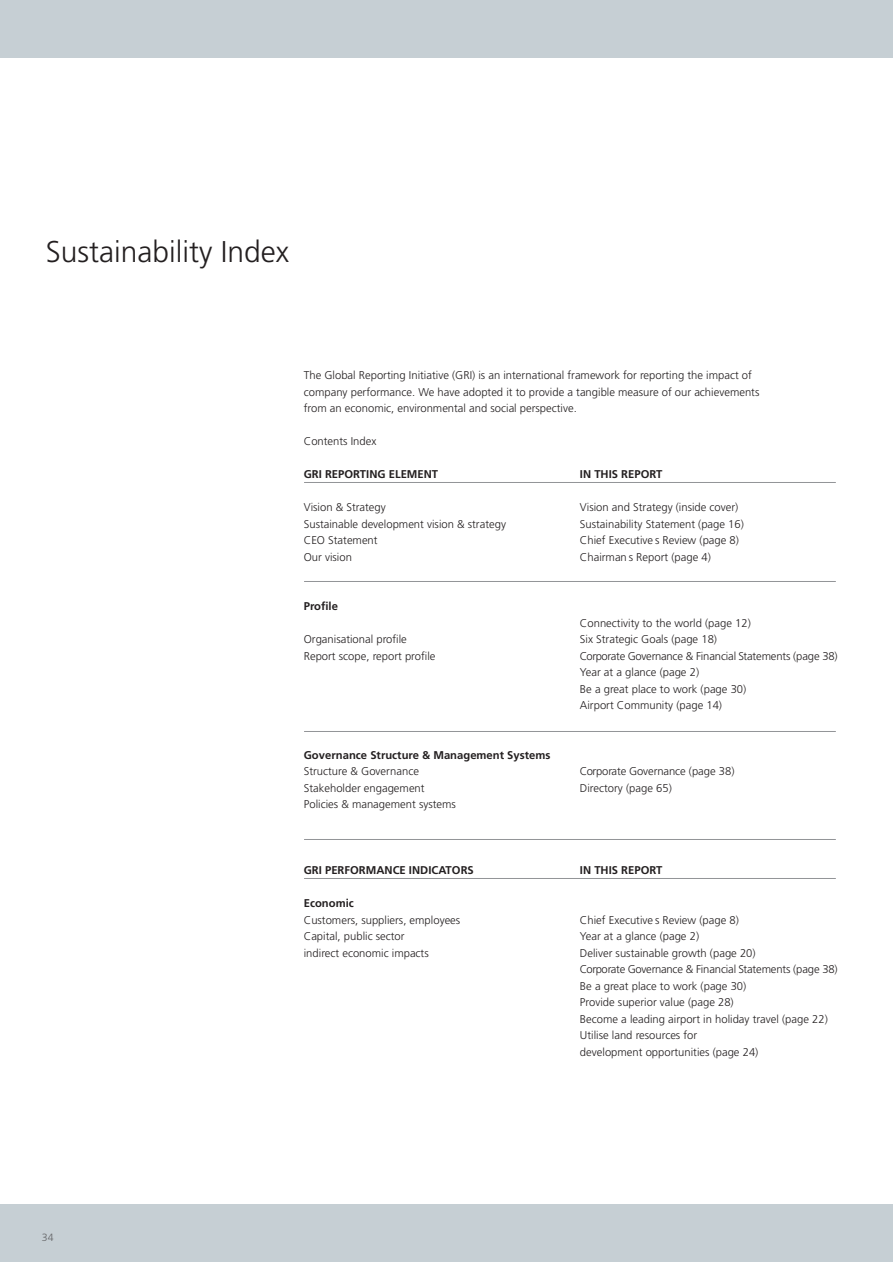
<style>
.page{position:relative;width:893px;height:1263px;background:#fff}
.page>*{position:absolute;margin:0;border:0;box-sizing:border-box;transform-origin:0 0}
.t1{font:300 30px "Frutiger";color:#231f20}
.t2{font:300 11.25px/16.5px "Frutiger";color:#231f20}
.t3{font:700 11.25px "Frutiger";color:#231f20}
.t4{font:300 10.5px "Frutiger";color:#636466}
</style>
<div class="page">
<div style="left:1px;top:0;width:891px;height:57px;background:#c6cfd4"></div>
<div style="left:1px;top:1205px;width:891px;height:57px;background:#c6cfd4"></div>
<hr style="left:304px;top:482px;width:531px;height:1px;background:#939598">
<hr style="left:304px;top:581px;width:531px;height:1px;background:#939598">
<hr style="left:304px;top:731px;width:531px;height:1px;background:#939598">
<hr style="left:304px;top:839px;width:531px;height:1px;background:#939598">
<hr style="left:304px;top:878px;width:531px;height:1px;background:#939598">
<h1 class="t1" style="left:46px;top:239px;width:245px">Sustainability Index</h1>
<p class="t2" style="left:304px;top:368px;width:457px">The Global Reporting Initiative (GRI) is an international framework for reporting the impact of company performance. We have adopted it to provide a tangible measure of our achievements from an economic, environmental and social perspective.</p>
<p class="t2" style="left:304px;top:434px;width:74px">Contents Index</p>
<p class="t3" style="left:304px;top:470px;width:136px">GRI REPORTING ELEMENT</p>
<p class="t3" style="left:580px;top:470px;width:84px">IN THIS REPORT</p>
<p class="t2" style="left:304px;top:500px;width:84px">Vision &amp; Strategy</p>
<p class="t2" style="left:580px;top:500px;width:160px">Vision and Strategy (inside cover)</p>
<p class="t2" style="left:304px;top:516px;width:204px">Sustainable development vision &amp; strategy</p>
<p class="t2" style="left:580px;top:516px;width:165px">Sustainability Statement (page 16)</p>
<p class="t2" style="left:304px;top:533px;width:75px">CEO Statement</p>
<p class="t2" style="left:580px;top:533px;width:160px">Chief Executive s Review (page 8)</p>
<p class="t2" style="left:304px;top:549px;width:50px">Our vision</p>
<p class="t2" style="left:580px;top:549px;width:132px">Chairman s Report (page 4)</p>
<p class="t3" style="left:304px;top:602px;width:36px">Profile</p>
<p class="t2" style="left:580px;top:615px;width:172px">Connectivity to the world (page 12)</p>
<p class="t2" style="left:304px;top:632px;width:105px">Organisational profile</p>
<p class="t2" style="left:580px;top:632px;width:139px">Six Strategic Goals (page 18)</p>
<p class="t2" style="left:304px;top:648px;width:133px">Report scope, report profile</p>
<p class="t2" style="left:580px;top:648px;width:259px">Corporate Governance &amp; Financial Statements (page 38)<br>Year at a glance (page 2)<br>Be a great place to work (page 30)<br>Airport Community (page 14)</p>
<p class="t3" style="left:304px;top:750px;width:248px">Governance Structure &amp; Management Systems</p>
<p class="t2" style="left:304px;top:764px;width:117px">Structure &amp; Governance</p>
<p class="t2" style="left:580px;top:764px;width:156px">Corporate Governance (page 38)</p>
<p class="t2" style="left:304px;top:780px;width:122px">Stakeholder engagement</p>
<p class="t2" style="left:580px;top:780px;width:93px">Directory (page 65)</p>
<p class="t2" style="left:304px;top:797px;width:154px">Policies &amp; management systems</p>
<p class="t3" style="left:304px;top:866px;width:171px">GRI PERFORMANCE INDICATORS</p>
<p class="t3" style="left:580px;top:866px;width:84px">IN THIS REPORT</p>
<p class="t3" style="left:304px;top:899px;width:52px">Economic</p>
<p class="t2" style="left:304px;top:912px;width:158px">Customers, suppliers, employees</p>
<p class="t2" style="left:580px;top:912px;width:160px">Chief Executive s Review (page 8)</p>
<p class="t2" style="left:304px;top:929px;width:102px">Capital, public sector</p>
<p class="t2" style="left:580px;top:929px;width:121px">Year at a glance (page 2)</p>
<p class="t2" style="left:304px;top:945px;width:126px">indirect economic impacts</p>
<p class="t2" style="left:580px;top:945px;width:259px">Deliver sustainable growth (page 20)<br>Corporate Governance &amp; Financial Statements (page 38)<br>Be a great place to work (page 30)<br>Provide superior value (page 28)<br>Become a leading airport in holiday travel (page 22)<br>Utilise land resources for<br>development opportunities (page 24)</p>
<p class="t4" style="left:42px;top:1233px;width:13px">34</p>
</div>
